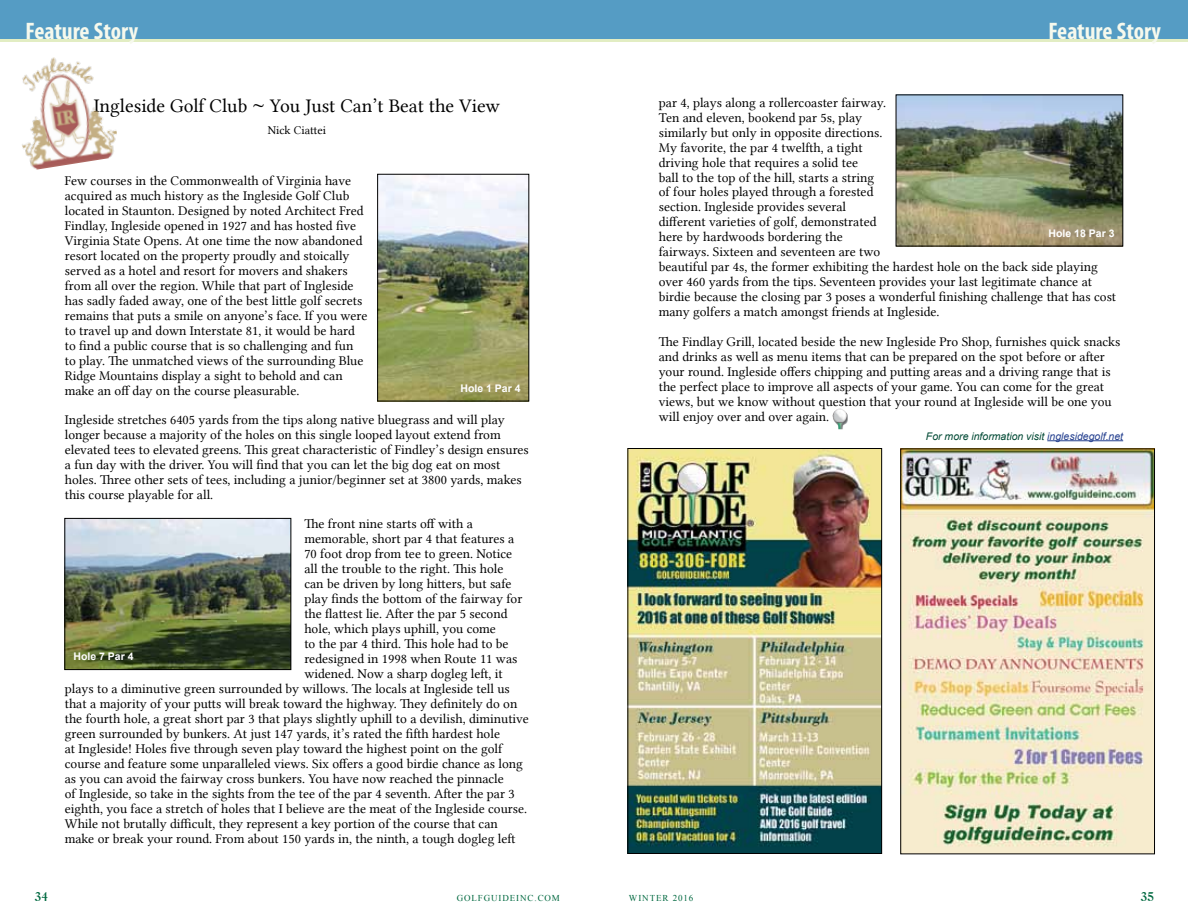
<style>
.page{position:relative;width:1188px;height:918px;background:#fff}
.page>*{position:absolute;margin:0;border:0;box-sizing:border-box;transform-origin:0 0}
.t1{font:700 condensed 24px "Myriad Pro";color:#f6f9ed}
.t2{font:19.5px "Lin Libertine";color:#000}
.t3{font:13.5px/15px "Lin Libertine";color:#000}
.t4{font:12px "Lin Libertine";color:#000}
.t5{font:700 12px "Caslon BT";color:#006940}
.t6{font:italic 10.5px "Arial";color:#004934}
.t7{font:700 10.5px "Arial";color:#fff}
.t8{font:9px "Times New Roman";letter-spacing:.1em;color:#006940}
.s1{font-family:"Calisto"}
.s2{color:#25408f}
</style>
<div class="page">
<div style="left:0;top:0;width:594px;height:39px;background:#559cc4"></div>
<hr style="left:0;top:39px;width:594px;height:3px;background:#e2edc3">
<div style="left:594px;top:0;width:594px;height:39px;background:#559cc4"></div>
<hr style="left:594px;top:39px;width:594px;height:3px;background:#e2edc3">
<img style="left:832px;top:409px;width:16px;height:20px">
<hr style="left:1047px;top:440px;width:76px;height:1px;background:#25408f">
<img style="left:629px;top:450px;width:251px;height:402px">
<div style="left:627px;top:448px;width:255px;height:406px;border:1px solid #000"></div>
<img style="left:902px;top:450px;width:251px;height:402px">
<div style="left:900px;top:448px;width:255px;height:406px;border:1px solid #000"></div>
<img style="left:379px;top:176px;width:148px;height:223px">
<div style="left:377px;top:174px;width:152px;height:227px;border:1px solid #000"></div>
<img style="left:66px;top:520px;width:223px;height:148px">
<div style="left:64px;top:518px;width:227px;height:152px;border:1px solid #000"></div>
<img style="left:898px;top:96px;width:223px;height:148px">
<img style="left:22px;top:57px;width:95px;height:113px">
<h1 class="t1" style="left:26px;top:16px;width:114px">Feature Story</h1>
<h1 class="t1" style="left:1048px;top:16px;width:114px">Feature Story</h1>
<h2 class="t2" style="left:94px;top:94px;width:408px">Ingleside Golf Club <span class="s1">~</span> You Just Can’t Beat the View</h2>
<p class="t4" style="left:268px;top:123px;width:60px">Nick Ciattei</p>
<p class="t3" style="left:65px;top:173px;width:304px">Few courses in the Commonwealth of Virginia have acquired as much history as the Ingleside Golf Club located in Staunton. Designed by noted Architect Fred Findlay, Ingleside opened in 1927 and has hosted five Virginia State Opens. At one time the now abandoned resort located on the property proudly and stoically served as a hotel and resort for movers and shakers from all over the region. While that part of Ingleside has sadly faded away, one of the best little golf secrets remains that puts a smile on anyone’s face. If you were to travel up and down Interstate 81, it would be hard to find a public course that is so challenging and fun to play. The unmatched views of the surrounding Blue Ridge Mountains display a sight to behold and can make an off day on the course pleasurable.</p>
<p class="t3" style="left:65px;top:412px;width:466px">Ingleside stretches 6405 yards from the tips along native bluegrass and will play longer because a majority of the holes on this single looped layout extend from elevated tees to elevated greens. This great characteristic of Findley’s design ensures a fun day with the driver. You will find that you can let the big dog eat on most holes. Three other sets of tees, including a junior/beginner set at 3800 yards, makes this course playable for all.</p>
<p class="t3" style="left:304px;top:516px;width:170px">The front nine starts off with a</p>
<p class="t3" style="left:304px;top:531px;width:211px">memorable, short par 4 that features a</p>
<p class="t3" style="left:304px;top:546px;width:209px">70 foot drop from tee to green. Notice</p>
<p class="t3" style="left:304px;top:561px;width:201px">all the trouble to the right. This hole</p>
<p class="t3" style="left:304px;top:576px;width:209px">can be driven by long hitters, but safe</p>
<p class="t3" style="left:304px;top:591px;width:220px">play finds the bottom of the fairway for</p>
<p class="t3" style="left:304px;top:606px;width:205px">the flattest lie. After the par 5 second</p>
<p class="t3" style="left:304px;top:621px;width:193px">hole, which plays uphill, you come</p>
<p class="t3" style="left:304px;top:636px;width:206px">to the par 4 third. This hole had to be</p>
<p class="t3" style="left:304px;top:651px;width:215px">redesigned in 1998 when Route 11 was</p>
<p class="t3" style="left:304px;top:666px;width:200px">widened. Now a sharp dogleg left, it</p>
<p class="t3" style="left:65px;top:681px;width:447px">plays to a diminutive green surrounded by willows. The locals at Ingleside tell us</p>
<p class="t3" style="left:65px;top:696px;width:454px">that a majority of your putts will break toward the highway. They definitely do on</p>
<p class="t3" style="left:65px;top:711px;width:466px">the fourth hole, a great short par 3 that plays slightly uphill to a devilish, diminutive</p>
<p class="t3" style="left:65px;top:726px;width:437px">green surrounded by bunkers. At just 147 yards, it’s rated the fifth hardest hole</p>
<p class="t3" style="left:65px;top:741px;width:439px">at Ingleside! Holes five through seven play toward the highest point on the golf</p>
<p class="t3" style="left:65px;top:756px;width:460px">course and feature some unparalleled views. Six offers a good birdie chance as long</p>
<p class="t3" style="left:65px;top:771px;width:441px">as you can avoid the fairway cross bunkers. You have now reached the pinnacle</p>
<p class="t3" style="left:65px;top:786px;width:451px">of Ingleside, so take in the sights from the tee of the par 4 seventh. After the par 3</p>
<p class="t3" style="left:65px;top:801px;width:464px">eighth, you face a stretch of holes that I believe are the meat of the Ingleside course.</p>
<p class="t3" style="left:65px;top:816px;width:435px">While not brutally difficult, they represent a key portion of the course that can</p>
<p class="t3" style="left:65px;top:831px;width:452px">make or break your round. From about 150 yards in, the ninth, a tough dogleg left</p>
<p class="t7" style="left:460px;top:381px;width:62px">Hole 1 Par 4</p>
<p class="t7" style="left:73px;top:650px;width:62px">Hole 7 Par 4</p>
<p class="t3" style="left:659px;top:95px;width:459px">par 4, plays along a rollercoaster fairway.<br>Ten and eleven, bookend par 5s, play<br>similarly but only in opposite directions.<br>My favorite, the par 4 twelfth, a tight<br>driving hole that requires a solid tee<br>ball to the top of the hill, starts a string<br>of four holes played through a forested<br>section. Ingleside provides several<br>different varieties of golf, demonstrated<br>here by hardwoods bordering the<br>fairways. Sixteen and seventeen are two<br>beautiful par 4s, the former exhibiting the hardest hole on the back side playing over 460 yards from the tips. Seventeen provides your last legitimate chance at birdie because the closing par 3 poses a wonderful finishing challenge that has cost many golfers a match amongst friends at Ingleside.</p>
<p class="t3" style="left:659px;top:334px;width:463px">The Findlay Grill, located beside the new Ingleside Pro Shop, furnishes quick snacks and drinks as well as menu items that can be prepared on the spot before or after your round. Ingleside offers chipping and putting areas and a driving range that is the perfect place to improve all aspects of your game. You can come for the great views, but we know without question that your round at Ingleside will be one you will enjoy over and over again.</p>
<p class="t6" style="left:926px;top:429px;width:199px">For more information visit <span class="s2">inglesidegolf.net</span></p>
<p class="t7" style="left:1049px;top:226px;width:67px">Hole 18 Par 3</p>
<p class="t5" style="left:35px;top:890px;width:15px">34</p>
<p class="t8" style="left:457px;top:892px;width:105px">GOLFGUIDEINC.COM</p>
<p class="t8" style="left:629px;top:892px;width:66px">WINTER 2016</p>
<p class="t5" style="left:1141px;top:889px;width:15px">35</p>
</div>
